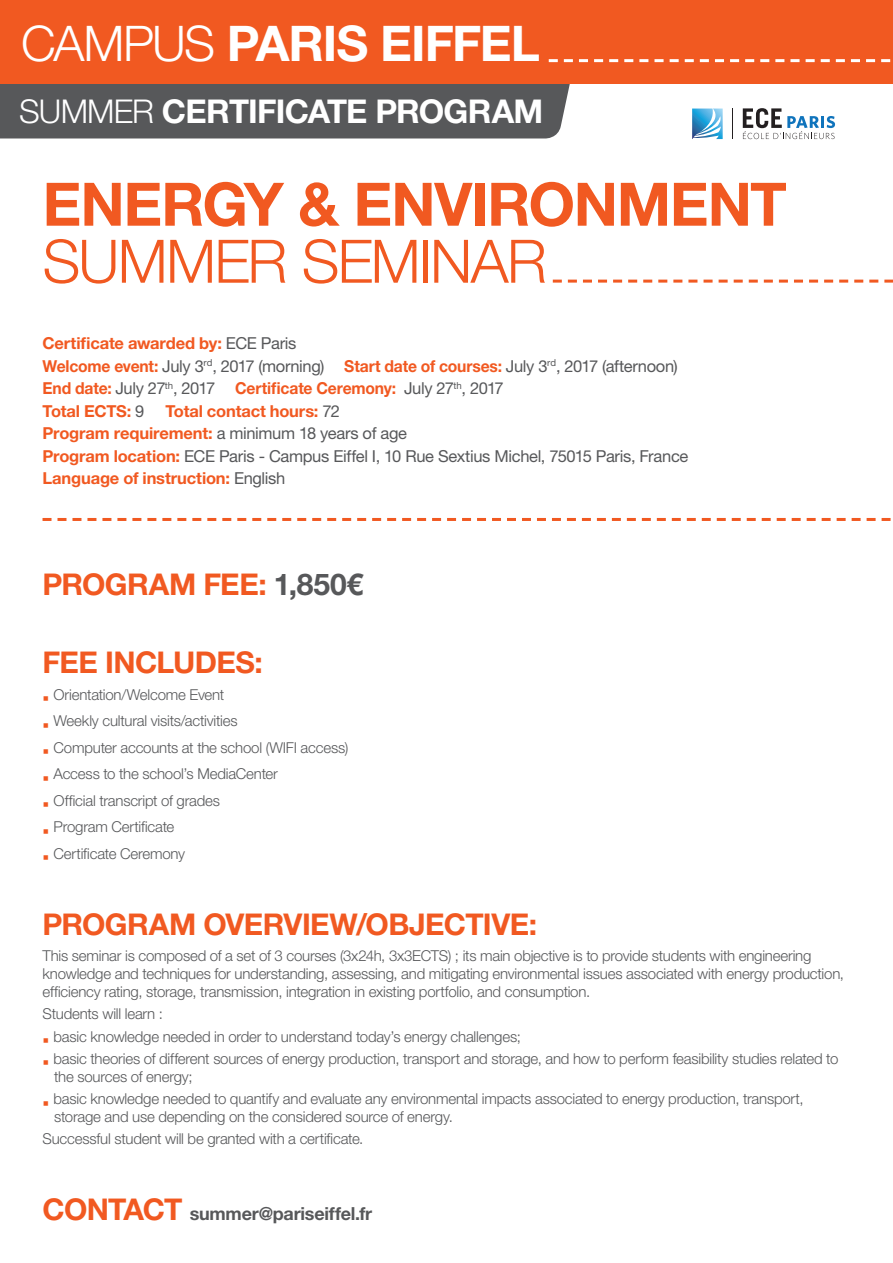
<style>
.page{position:relative;width:893px;height:1263px;background:#fff}
.page>*{position:absolute;margin:0;border:0;box-sizing:border-box;transform-origin:0 0}
.t1{font:700 60px/57px "Helvetica Neue LT Std";letter-spacing:-.025em;color:#f15921}
.t2{font:700 49.2px "Helvetica Neue LT Std";letter-spacing:-.025em;color:#fff}
.t3{font:700 32.85px "Helvetica Neue LT Std";letter-spacing:-.025em;color:#fff}
.t4{font:700 30px "Helvetica Neue LT Std";letter-spacing:-.02em;color:#f15921}
.t5{font:700 18px "Helvetica Neue LT Std";letter-spacing:-.015em;color:#57585a}
.t6{font:16.5px/22.5px "Helvetica Neue LT Std";letter-spacing:-.02em;color:#57585a}
.t7{font:700 16.5px "Helvetica Neue LT Std";letter-spacing:-.01em;color:#f15921}
.t8{font:300 15px/18px "Helvetica Neue LT Std";letter-spacing:-.015em;color:#57585a}
.s1{font-weight:300}
.s2{font-weight:400;color:#57585a}
.s3{font-weight:700;color:#f15921}
.s4{color:#57585a}
.s5{color:#f15921}
.s6{font-size:30px;color:#f15921}
</style>
<div class="page">
<div style="left:0;top:84px;width:570px;height:54px;background:#57585a"></div>
<div style="left:0;top:0;width:893px;height:84px;background:#f15921"></div>
<svg style="left:549px;top:59px;width:342px;height:3px"></svg>
<svg style="left:553px;top:280px;width:340px;height:3px"></svg>
<svg style="left:43px;top:518px;width:848px;height:3px"></svg>
<hr style="left:733px;top:109px;width:1px;height:30px;background:#231f20">
<svg style="left:692px;top:109px;width:31px;height:30px"></svg>
<svg style="left:743px;top:108px;width:92px;height:31px"></svg>
<p class="t2" style="left:21px;top:13px;width:520px"><span class="s1">CAMPUS</span> PARIS EIFFEL</p>
<p class="t3" style="left:19px;top:91px;width:526px"><span class="s1">SUMMER</span> CERTIFICATE PROGRAM</p>
<p class="t1" style="left:43px;top:174px;width:746px">ENERGY &amp; ENVIRONMENT<br><span class="s1">SUMMER SEMINAR</span></p>
<p class="t7" style="left:43px;top:333px;width:255px">Certificate awarded by: <span class="s2">ECE Paris</span></p>
<p class="t6" style="left:43px;top:355px;width:637px"><span class="s3">Welcome event:</span> July 3<sup>rd</sup>, 2017 (morning) <span class="s3">Start date of courses:</span> July 3<sup>rd</sup>, 2017 (afternoon)<br><span class="s3">End date:</span> July 27<sup>th</sup>, 2017 <span class="s3">Certificate Ceremony:</span> July 27<sup>th</sup>, 2017</p>
<p class="t7" style="left:43px;top:401px;width:103px">Total ECTS: <span class="s2">9</span></p>
<p class="t7" style="left:165px;top:401px;width:176px">Total contact hours: <span class="s2">72</span></p>
<p class="t6" style="left:43px;top:422px;width:366px"><span class="s3">Program requirement:</span> a minimum 18 years of age</p>
<p class="t6" style="left:43px;top:445px;width:647px"><span class="s3">Program location:</span> ECE Paris - Campus Eiffel I, 10 Rue Sextius Michel, 75015 Paris, France</p>
<p class="t7" style="left:43px;top:468px;width:244px">Language of instruction: <span class="s2">English</span></p>
<p class="t4" style="left:43px;top:566px;width:322px">PROGRAM FEE: <span class="s4">1,850€</span></p>
<p class="t4" style="left:43px;top:644px;width:222px">FEE INCLUDES:</p>
<p class="t8" style="left:43px;top:685px;width:183px"><span class="s5">▪</span> Orientation/Welcome Event</p>
<p class="t8" style="left:43px;top:712px;width:197px"><span class="s5">▪</span> Weekly cultural visits/activities</p>
<p class="t8" style="left:43px;top:738px;width:307px"><span class="s5">▪</span> Computer accounts at the school (WIFI access)</p>
<p class="t8" style="left:43px;top:765px;width:237px"><span class="s5">▪</span> Access to the school’s MediaCenter</p>
<p class="t8" style="left:43px;top:791px;width:179px"><span class="s5">▪</span> Official transcript of grades</p>
<p class="t8" style="left:43px;top:818px;width:133px"><span class="s5">▪</span> Program Certificate</p>
<p class="t8" style="left:43px;top:844px;width:144px"><span class="s5">▪</span> Certificate Ceremony</p>
<p class="t4" style="left:43px;top:905px;width:496px">PROGRAM OVERVIEW/OBJECTIVE:</p>
<p class="t8" style="left:43px;top:946px;width:803px">This seminar is composed of a set of 3 courses (3x24h, 3x3ECTS) ; its main objective is to provide students with engineering knowledge and techniques for understanding, assessing, and mitigating environmental issues associated with energy production, efficiency rating, storage, transmission, integration in existing portfolio, and consumption.</p>
<p class="t8" style="left:43px;top:1005px;width:122px">Students will learn :</p>
<p class="t8" style="left:43px;top:1027px;width:480px"><span class="s5">▪</span> basic knowledge needed in order to understand today’s energy challenges;</p>
<p class="t8" style="left:43px;top:1049px;width:797px"><span class="s5">▪</span> basic theories of different sources of energy production, transport and storage, and how to perform feasibility studies related to</p>
<p class="t8" style="left:54px;top:1067px;width:140px">the sources of energy;</p>
<p class="t8" style="left:43px;top:1089px;width:763px"><span class="s5">▪</span> basic knowledge needed to quantify and evaluate any environmental impacts associated to energy production, transport,</p>
<p class="t8" style="left:54px;top:1107px;width:400px">storage and use depending on the considered source of energy.</p>
<p class="t8" style="left:43px;top:1130px;width:322px">Successful student will be granted with a certificate.</p>
<p class="t5" style="left:43px;top:1202px;width:331px"><span class="s6">CONTACT</span> summer@pariseiffel.fr</p>
</div>
